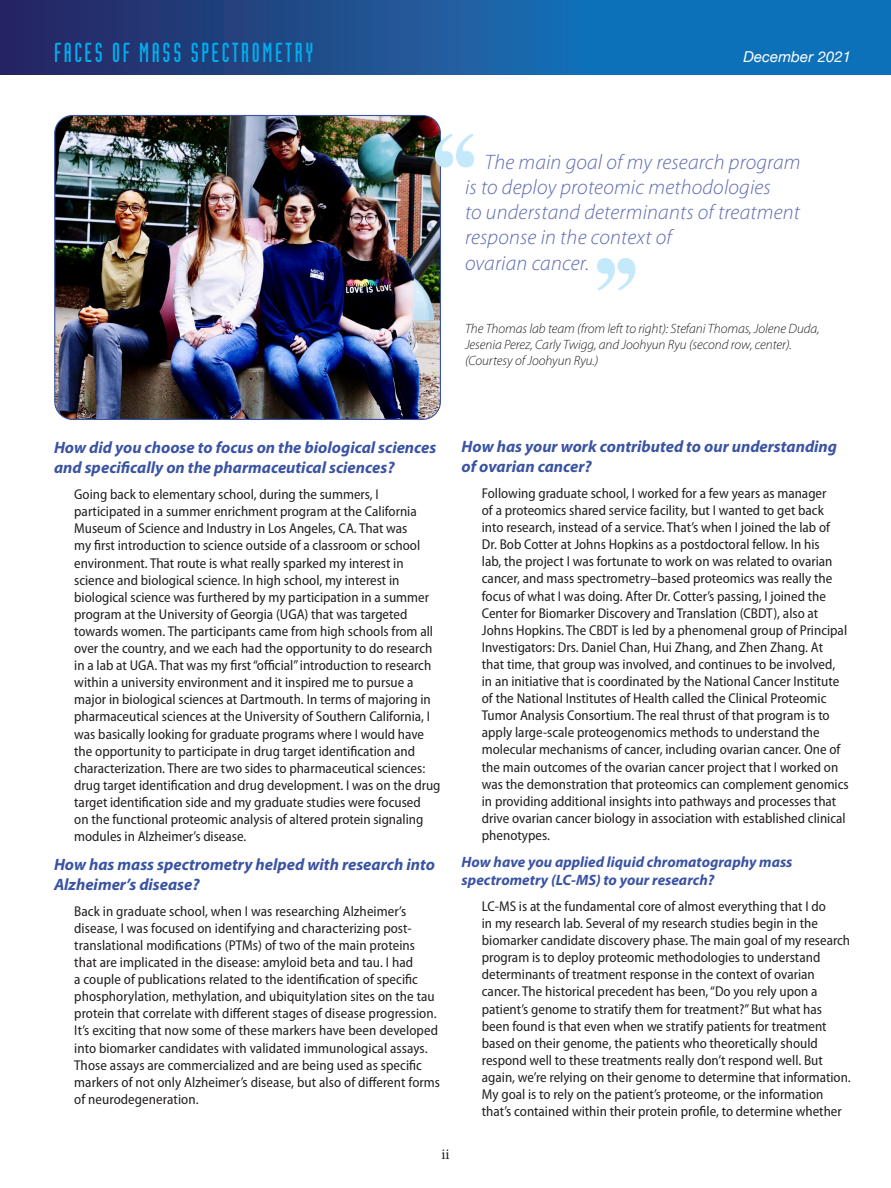
<style>
.page{position:relative;width:891px;height:1188px;background:#fff}
.page>*{position:absolute;margin:0;border:0;box-sizing:border-box;transform-origin:0 0}
.t1{font:27px "Industria Solid";letter-spacing:.1em;color:#00aeef}
.t2{font:italic 300 21px/25.2px "Myriad Pro";letter-spacing:.01em;color:#5d6ab2}
.t3{font:italic 700 16.5px/19.8px "Myriad Pro";color:#3a53a3}
.t4{font:italic 700 15px/18px "Myriad Pro";color:#3a53a3}
.t5{font:italic 15px "Helvetica Neue";letter-spacing:.005em;color:#fff}
.t6{font:15px "Minion Pro";color:#231f20}
.t7{font:semi-condensed 14.25px/17.1px "Myriad Pro";color:#231f20}
.t8{font:italic 300 13.5px/16.2px "Myriad Pro";letter-spacing:-.005em;color:#231f20}
</style>
<div class="page">
<svg style="left:0;top:0;width:891px;height:75px;background:#195799"></svg>
<svg style="left:597px;top:258px;width:38px;height:33px"></svg>
<img style="left:56px;top:116px;width:384px;height:303px">
<div style="left:54px;top:115px;width:387px;height:305px;border:1px solid #3a53a3;border-radius:18px"></div>
<svg style="left:435px;top:134px;width:39px;height:33px"></svg>
<p class="t1" style="left:54px;top:38px;width:261px">FACES OF MASS SPECTROMETRY</p>
<p class="t5" style="left:743px;top:46px;width:109px">December 2021</p>
<p class="t2" style="left:465px;top:149px;width:337px;text-indent:20px">The main goal of my research program is to deploy proteomic methodologies<br>to understand determinants of treatment response in the context of<br>ovarian cancer.</p>
<p class="t8" style="left:465px;top:320px;width:356px">The Thomas lab team (from left to right): Stefani Thomas, Jolene Duda,<br>Jesenia Perez, Carly Twigg, and Joohyun Ryu (second row, center). (Courtesy of Joohyun Ryu.)</p>
<p class="t3" style="left:54px;top:437px;width:384px">How did you choose to focus on the biological sciences and specifically on the pharmaceutical sciences?</p>
<p class="t7" style="left:74px;top:486px;width:368px">Going back to elementary school, during the summers, I participated in a summer enrichment program at the California Museum of Science and Industry in Los Angeles, CA. That was<br>my first introduction to science outside of a classroom or school environment. That route is what really sparked my interest in science and biological science. In high school, my interest in biological science was furthered by my participation in a summer program at the University of Georgia (UGA) that was targeted towards women. The participants came from high schools from all over the country, and we each had the opportunity to do research in a lab at UGA. That was my first “official” introduction to research within a university environment and it inspired me to pursue a major in biological sciences at Dartmouth. In terms of majoring in pharmaceutical sciences at the University of Southern California, I was basically looking for graduate programs where I would have the opportunity to participate in drug target identification and characterization. There are two sides to pharmaceutical sciences: drug target identification and drug development. I was on the drug target identification side and my graduate studies were focused<br>on the functional proteomic analysis of altered protein signaling modules in Alzheimer’s disease.</p>
<p class="t3" style="left:54px;top:854px;width:382px">How has mass spectrometry helped with research into<br>Alzheimer’s disease?</p>
<p class="t7" style="left:74px;top:902px;width:367px">Back in graduate school, when I was researching Alzheimer’s disease, I was focused on identifying and characterizing post&shy;translational modifications (PTMs) of two of the main proteins that are implicated in the disease: amyloid beta and tau. I had<br>a couple of publications related to the identification of specific phosphorylation, methylation, and ubiquitylation sites on the tau protein that correlate with different stages of disease progression.<br>It’s exciting that now some of these markers have been developed into biomarker candidates with validated immunological assays.<br>Those assays are commercialized and are being used as specific markers of not only Alzheimer’s disease, but also of different forms of neurodegeneration.</p>
<p class="t6" style="left:441px;top:1144px;width:10px">ii</p>
<p class="t3" style="left:462px;top:436px;width:377px">How has your work contributed to our understanding of ovarian cancer?</p>
<p class="t7" style="left:482px;top:484px;width:368px">Following graduate school, I worked for a few years as manager<br>of a proteomics shared service facility, but I wanted to get back into research, instead of a service. That’s when I joined the lab of<br>Dr. Bob Cotter at Johns Hopkins as a postdoctoral fellow. In his<br>lab, the project I was fortunate to work on was related to ovarian cancer, and mass spectrometry–based proteomics was really the focus of what I was doing. After Dr. Cotter’s passing, I joined the Center for Biomarker Discovery and Translation (CBDT), also at Johns Hopkins. The CBDT is led by a phenomenal group of Principal Investigators: Drs. Daniel Chan, Hui Zhang, and Zhen Zhang. At that time, that group was involved, and continues to be involved, in an initiative that is coordinated by the National Cancer Institute of the National Institutes of Health called the Clinical Proteomic Tumor Analysis Consortium. The real thrust of that program is to apply large-scale proteogenomics methods to understand the molecular mechanisms of cancer, including ovarian cancer. One of the main outcomes of the ovarian cancer project that I worked on was the demonstration that proteomics can complement genomics in providing additional insights into pathways and processes that drive ovarian cancer biology in association with established clinical phenotypes.</p>
<p class="t4" style="left:462px;top:852px;width:332px">How have you applied liquid chromatography mass spectrometry (LC-MS) to your research?</p>
<p class="t7" style="left:482px;top:897px;width:370px">LC-MS is at the fundamental core of almost everything that I do<br>in my research lab. Several of my research studies begin in the biomarker candidate discovery phase. The main goal of my research program is to deploy proteomic methodologies to understand determinants of treatment response in the context of ovarian cancer. The historical precedent has been, “Do you rely upon a patient’s genome to stratify them for treatment?” But what has been found is that even when we stratify patients for treatment based on their genome, the patients who theoretically should respond well to these treatments really don’t respond well. But again, we’re relying on their genome to determine that information.<br>My goal is to rely on the patient’s proteome, or the information that’s contained within their protein profile, to determine whether</p>
</div>
